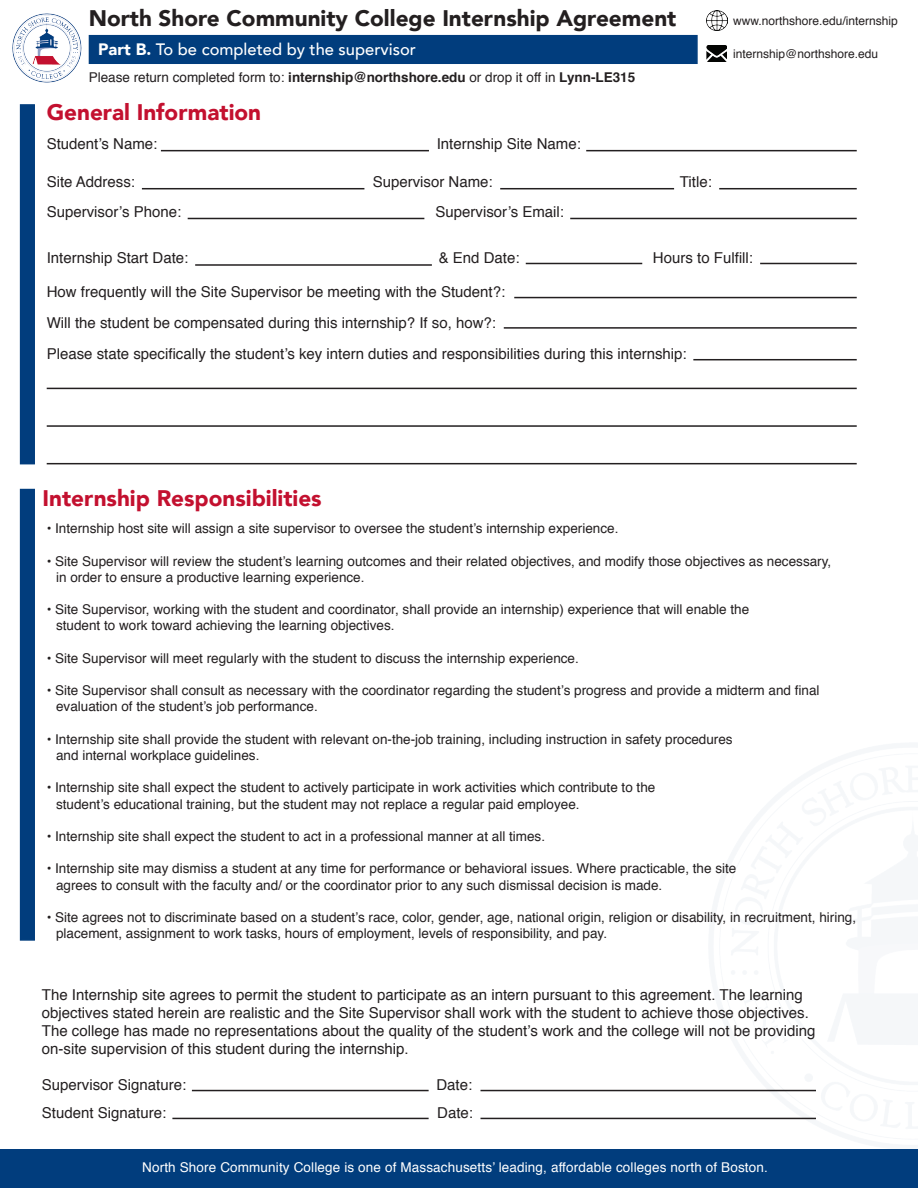
<style>
.page{position:relative;width:918px;height:1188px;background:#fff}
.page>*{position:absolute;margin:0;border:0;box-sizing:border-box;transform-origin:0 0}
.t1{font:900 22.5px "Avenir";color:#231f20}
.t2{font:900 22.5px "Avenir";color:#c3102f}
.t3{font:500 16.5px "Avenir";color:#fff}
.t4{font:15px "Helvetica";color:#231f20}
.t5{font:13.5px "Helvetica";color:#231f20}
.t6{font:13.5px "Helvetica";letter-spacing:.01em;color:#fff}
.t7{font:12px "Helvetica";color:#231f20}
.s1{font-weight:900}
.s2{font-weight:700}
.s3{color:#fff}
</style>
<div class="page">
<div style="left:89px;top:35px;width:609px;height:29px;background:#013d7d"></div>
<img style="left:694px;top:1089px;width:224px;height:61px">
<div style="left:0;top:1150px;width:918px;height:38px;background:#013d7d"></div>
<hr style="left:142px;top:188px;width:222px;height:1px;background:#231f20">
<img style="left:707px;top:46px;width:20px;height:16px">
<hr style="left:161px;top:150px;width:268px;height:1px;background:#231f20">
<hr style="left:500px;top:188px;width:174px;height:1px;background:#231f20">
<hr style="left:719px;top:188px;width:138px;height:1px;background:#231f20">
<hr style="left:195px;top:264px;width:237px;height:2px;background:#231f20">
<hr style="left:526px;top:263px;width:116px;height:1px;background:#231f20">
<img style="left:707px;top:11px;width:20px;height:20px">
<hr style="left:172px;top:1118px;width:257px;height:1px;background:#231f20">
<hr style="left:481px;top:1118px;width:335px;height:1px;background:#231f20">
<hr style="left:192px;top:1090px;width:237px;height:1px;background:#231f20">
<hr style="left:481px;top:1090px;width:335px;height:1px;background:#231f20">
<div style="left:20px;top:104px;width:15px;height:360px;background:#013d7d"></div>
<hr style="left:586px;top:150px;width:271px;height:1px;background:#231f20">
<hr style="left:188px;top:218px;width:236px;height:1px;background:#231f20">
<hr style="left:570px;top:218px;width:287px;height:1px;background:#231f20">
<hr style="left:760px;top:263px;width:97px;height:1px;background:#231f20">
<img style="left:12px;top:13px;width:70px;height:70px">
<hr style="left:514px;top:297px;width:343px;height:1px;background:#231f20">
<hr style="left:504px;top:327px;width:353px;height:2px;background:#231f20">
<hr style="left:693px;top:359px;width:164px;height:1px;background:#231f20">
<hr style="left:47px;top:388px;width:810px;height:1px;background:#231f20">
<hr style="left:47px;top:425px;width:810px;height:2px;background:#231f20">
<hr style="left:47px;top:463px;width:810px;height:1px;background:#231f20">
<div style="left:20px;top:489px;width:15px;height:452px;background:#013d7d"></div>
<p class="t1" style="left:89px;top:-1px;width:589px">North Shore Community College Internship Agreement</p>
<p class="t3" style="left:98px;top:35px;width:319px"><span class="s1">Part B.</span> To be completed by the supervisor</p>
<p class="t5" style="left:89px;top:67px;width:548px">Please return completed form to: <span class="s2">internship@northshore.edu</span> or drop it off in <span class="s2">Lynn-LE315</span></p>
<p class="t2" style="left:47px;top:93px;width:216px">General Information</p>
<p class="t4" style="left:47px;top:132px;width:112px">Student’s Name:</p>
<p class="t4" style="left:437px;top:132px;width:146px">Internship Site Name:</p>
<p class="t4" style="left:47px;top:170px;width:90px">Site Address:</p>
<p class="t4" style="left:373px;top:170px;width:122px">Supervisor Name:</p>
<p class="t4" style="left:680px;top:170px;width:33px">Title:</p>
<p class="t4" style="left:47px;top:200px;width:136px">Supervisor’s Phone:</p>
<p class="t4" style="left:436px;top:200px;width:130px">Supervisor’s Email:</p>
<p class="t7" style="left:733px;top:11px;width:166px">www.northshore.edu/internship</p>
<p class="t7" style="left:733px;top:44px;width:146px">internship@northshore.edu</p>
<p class="t4" style="left:47px;top:246px;width:143px">Internship Start Date:</p>
<p class="t4" style="left:439px;top:246px;width:82px">&amp; End Date:</p>
<p class="t4" style="left:653px;top:246px;width:102px">Hours to Fulfill:</p>
<p class="t4" style="left:47px;top:280px;width:460px">How frequently will the Site Supervisor be meeting with the Student?:</p>
<p class="t4" style="left:47px;top:311px;width:451px">Will the student be compensated during this internship? If so, how?:</p>
<p class="t4" style="left:47px;top:342px;width:642px">Please state specifically the student’s key intern duties and responsibilities during this internship:</p>
<p class="t2" style="left:43px;top:479px;width:281px">Internship Responsibilities</p>
<p class="t5" style="left:47px;top:518px;width:573px">• Internship host site will assign a site supervisor to oversee the student’s internship experience.</p>
<p class="t5" style="left:47px;top:550px;width:786px">• Site Supervisor will review the student’s learning outcomes and their related objectives, and modify those objectives as necessary,</p>
<p class="t5" style="left:47px;top:567px;width:319px"><span class="s3">••</span>in order to ensure a productive learning experience.</p>
<p class="t5" style="left:47px;top:599px;width:704px">• Site Supervisor, working with the student and coordinator, shall provide an internship) experience that will enable the</p>
<p class="t5" style="left:47px;top:615px;width:349px"><span class="s3">••</span>student to work toward achieving the learning objectives.</p>
<p class="t5" style="left:47px;top:648px;width:534px">• Site Supervisor will meet regularly with the student to discuss the internship experience.</p>
<p class="t5" style="left:47px;top:680px;width:774px">• Site Supervisor shall consult as necessary with the coordinator regarding the student’s progress and provide a midterm and final</p>
<p class="t5" style="left:47px;top:696px;width:273px"><span class="s3">••</span>evaluation of the student’s job performance.</p>
<p class="t5" style="left:47px;top:729px;width:688px">• Internship site shall provide the student with relevant on-the-job training, including instruction in safety procedures</p>
<p class="t5" style="left:47px;top:745px;width:214px"><span class="s3">••</span>and internal workplace guidelines.</p>
<p class="t5" style="left:47px;top:777px;width:610px">• Internship site shall expect the student to actively participate in work activities which contribute to the</p>
<p class="t5" style="left:47px;top:793px;width:534px"><span class="s3">••</span>student’s educational training, but the student may not replace a regular paid employee.</p>
<p class="t5" style="left:47px;top:826px;width:500px">• Internship site shall expect the student to act in a professional manner at all times.</p>
<p class="t5" style="left:47px;top:858px;width:691px">• Internship site may dismiss a student at any time for performance or behavioral issues. Where practicable, the site</p>
<p class="t5" style="left:47px;top:874px;width:617px"><span class="s3">••</span>agrees to consult with the faculty and/ or the coordinator prior to any such dismissal decision is made.</p>
<p class="t5" style="left:47px;top:907px;width:811px">• Site agrees not to discriminate based on a student’s race, color, gender, age, national origin, religion or disability, in recruitment, hiring,</p>
<p class="t5" style="left:47px;top:923px;width:562px"><span class="s3">••</span>placement, assignment to work tasks, hours of employment, levels of responsibility, and pay.</p>
<p class="t4" style="left:42px;top:983px;width:762px">The Internship site agrees to permit the student to participate as an intern pursuant to this agreement. The learning</p>
<p class="t4" style="left:42px;top:1001px;width:769px">objectives stated herein are realistic and the Site Supervisor shall work with the student to achieve those objectives.</p>
<p class="t4" style="left:42px;top:1019px;width:775px">The college has made no representations about the quality of the student’s work and the college will not be providing</p>
<p class="t4" style="left:42px;top:1037px;width:368px">on‐site supervision of this student during the internship.</p>
<p class="t4" style="left:42px;top:1073px;width:146px">Supervisor Signature:</p>
<p class="t4" style="left:436px;top:1073px;width:37px">Date:</p>
<p class="t4" style="left:42px;top:1101px;width:126px">Student Signature:</p>
<p class="t4" style="left:437px;top:1101px;width:37px">Date:</p>
<p class="t6" style="left:142px;top:1157px;width:627px">North Shore Community College is one of Massachusetts’ leading, affordable colleges north of Boston.</p>
</div>
